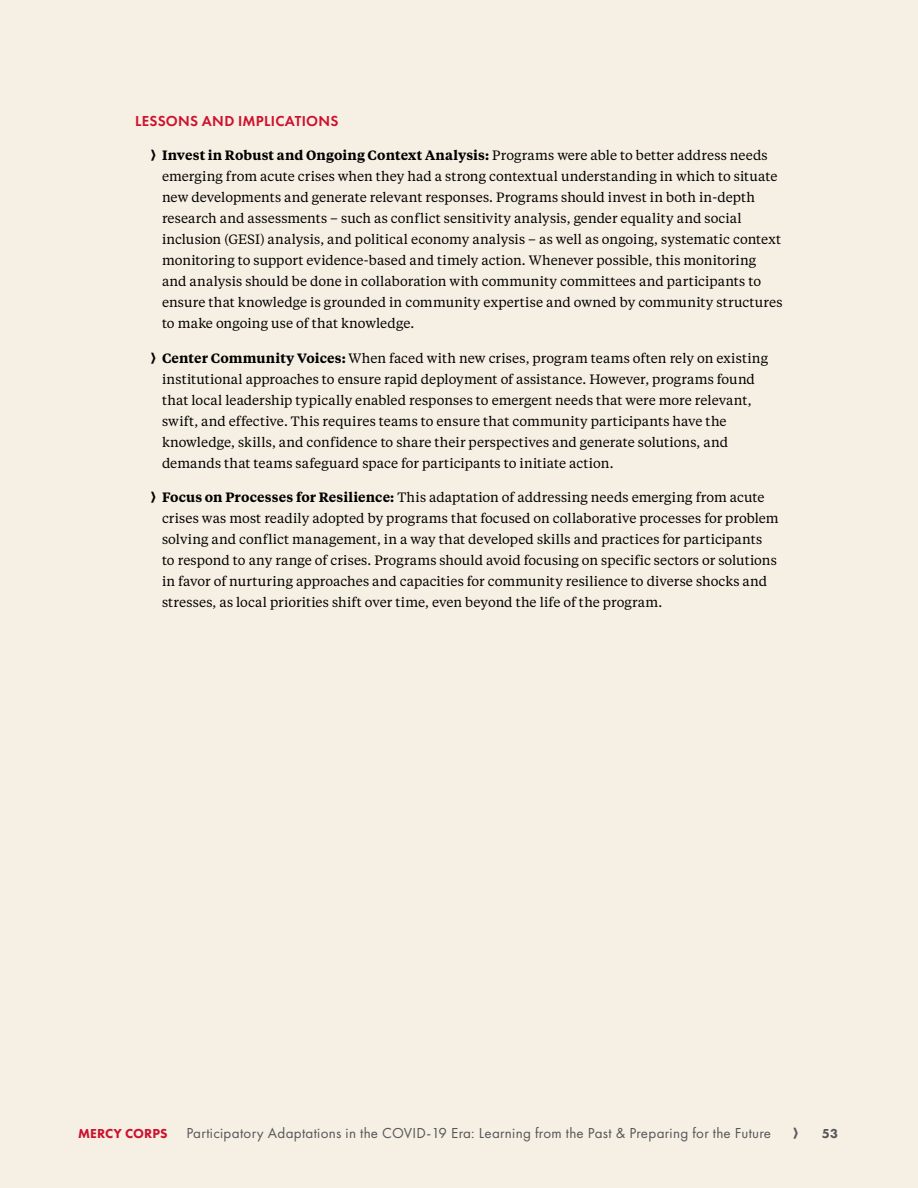
<style>
.page{position:relative;width:918px;height:1188px;background:#f6efe3}
.page>*{position:absolute;margin:0;border:0;box-sizing:border-box;transform-origin:0 0}
.t1{font:15px "Futura PT";letter-spacing:.02em;color:#54575a}
.head_3{font:600 15px "Futura PT";letter-spacing:.02em;color:#cd122d}
.t2{font:13.5px/21px "Tiempos Text";letter-spacing:.005em;color:#000}
.t3{font:800 13.5px "Futura PT";color:#cd122d}
.t4{font:800 13.5px "Futura PT";color:#54575a}
.s1{font-weight:600}
</style>
<div class="page">
<p class="head_3" style="left:135px;top:112px;width:205px">LESSONS AND IMPLICATIONS</p>
<p class="t2" style="left:162px;top:145px;width:622px"><span class="s1">Invest in Robust and Ongoing Context Analysis:</span> Programs were able to better address needs emerging from acute crises when they had a strong contextual understanding in which to situate new developments and generate relevant responses. Programs should invest in both in-depth research and assessments – such as conflict sensitivity analysis, gender equality and social inclusion (GESI) analysis, and political economy analysis – as well as ongoing, systematic context monitoring to support evidence-based and timely action. Whenever possible, this monitoring and analysis should be done in collaboration with community committees and participants to ensure that knowledge is grounded in community expertise and owned by community structures to make ongoing use of that knowledge.</p>
<p class="t2" style="left:162px;top:347px;width:608px"><span class="s1">Center Community Voices:</span> When faced with new crises, program teams often rely on existing institutional approaches to ensure rapid deployment of assistance. However, programs found that local leadership typically enabled responses to emergent needs that were more relevant, swift, and effective. This requires teams to ensure that community participants have the knowledge, skills, and confidence to share their perspectives and generate solutions, and demands that teams safeguard space for participants to initiate action.</p>
<p class="t2" style="left:162px;top:487px;width:618px"><span class="s1">Focus on Processes for Resilience:</span> This adaptation of addressing needs emerging from acute crises was most readily adopted by programs that focused on collaborative processes for problem solving and conflict management, in a way that developed skills and practices for participants<br>to respond to any range of crises. Programs should avoid focusing on specific sectors or solutions in favor of nurturing approaches and capacities for community resilience to diverse shocks and stresses, as local priorities shift over time, even beyond the life of the program.</p>
<p class="t3" style="left:78px;top:1125px;width:91px">MERCY CORPS</p>
<p class="t1" style="left:186px;top:1124px;width:586px">Participatory Adaptations in the COVID-19 Era: Learning from the Past &amp; Preparing for the Future</p>
<p class="t4" style="left:822px;top:1125px;width:18px">53</p>
</div>
